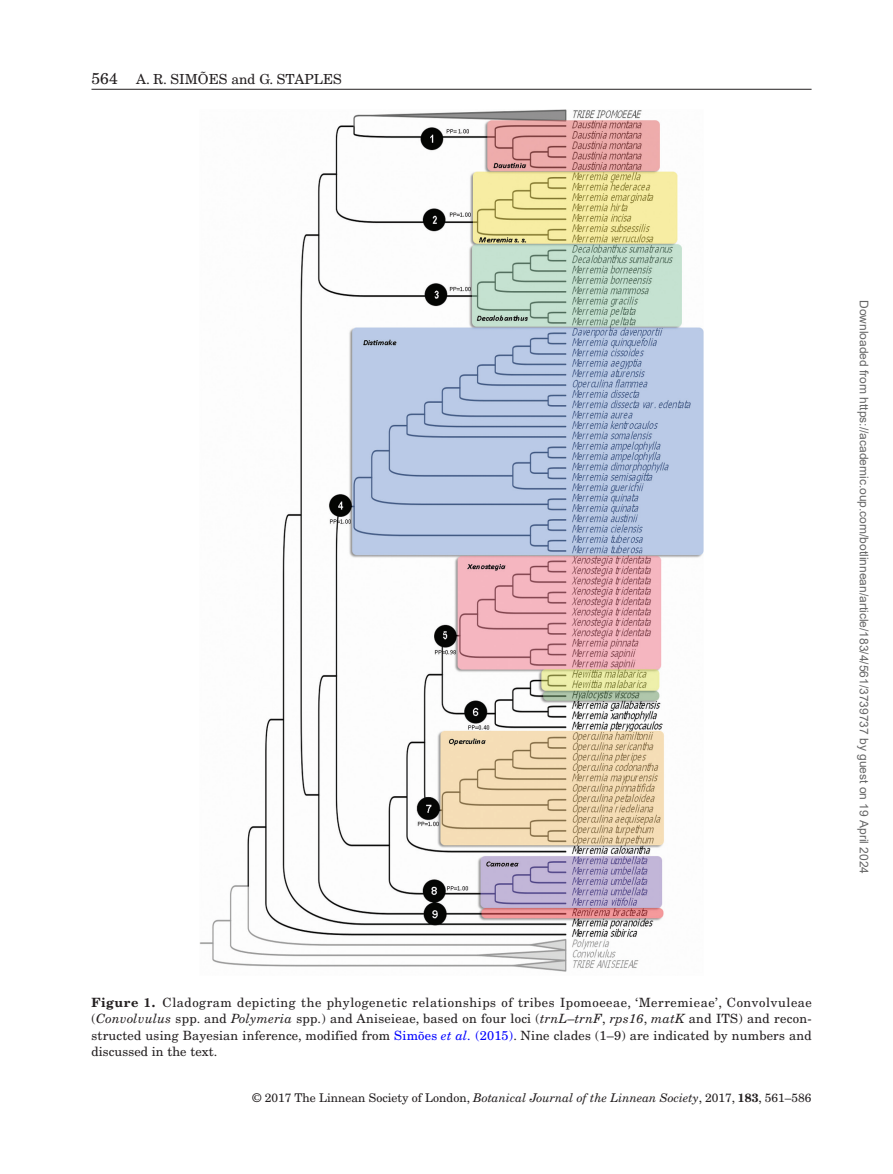
<style>
.page{position:relative;width:893px;height:1174px;background:#fff}
.page>*{position:absolute;margin:0;border:0;box-sizing:border-box;transform-origin:0 0}
.t1{font:13.8px "New Century Schlbk";color:#231f20}
.t2{font:12.75px/16.5px "New Century Schlbk";letter-spacing:.015em;color:#231f20;text-align:justify}
.t3{font:12px "Arial";color:#666}
.t4{font:12px "New Century Schlbk";color:#231f20}
.s1{font-size:15.75px}
.s2{font-weight:700}
.s3{font-style:italic}
.s4{color:#00f}
.s5{font-style:italic;color:#00f}
</style>
<div class="page">
<hr style="left:92px;top:89px;width:720px;height:1px;background:#231f20">
<img style="left:200px;top:110px;width:503px;height:862px">
<p class="t1" style="left:92px;top:70px;width:252px"><span class="s1">564</span> A. R. SIMÕES and G. STAPLES</p>
<p class="t3" style="left:868px;top:300px;width:575px;rotate:90deg">Downloaded from https://academic.oup.com/botlinnean/article/183/4/561/3739737 by guest on 19 April 2024</p>
<p class="t2" style="left:92px;top:994px;width:722px"><span class="s2">Figure 1.</span> Cladogram depicting the phylogenetic relationships of tribes Ipomoeeae, ‘Merremieae’, Convolvuleae (<span class="s3">Convolvulus</span> spp. and <span class="s3">Polymeria</span> spp.) and Aniseieae, based on four loci (<span class="s3">trnL</span>–<span class="s3">trnF</span>, <span class="s3">rps16</span>, <span class="s3">matK</span> and ITS) and recon&shy;structed using Bayesian inference, modified from <span class="s4">Simões</span> <span class="s5">et al.</span> <span class="s4">(2015)</span>. Nine clades (1–9) are indicated by numbers and discussed in the text.</p>
<p class="t4" style="left:253px;top:1090px;width:560px">© 2017 The Linnean Society of London, <span class="s3">Botanical Journal of the Linnean Society</span>, 2017, <span class="s2">183</span>, 561–586</p>
</div>
